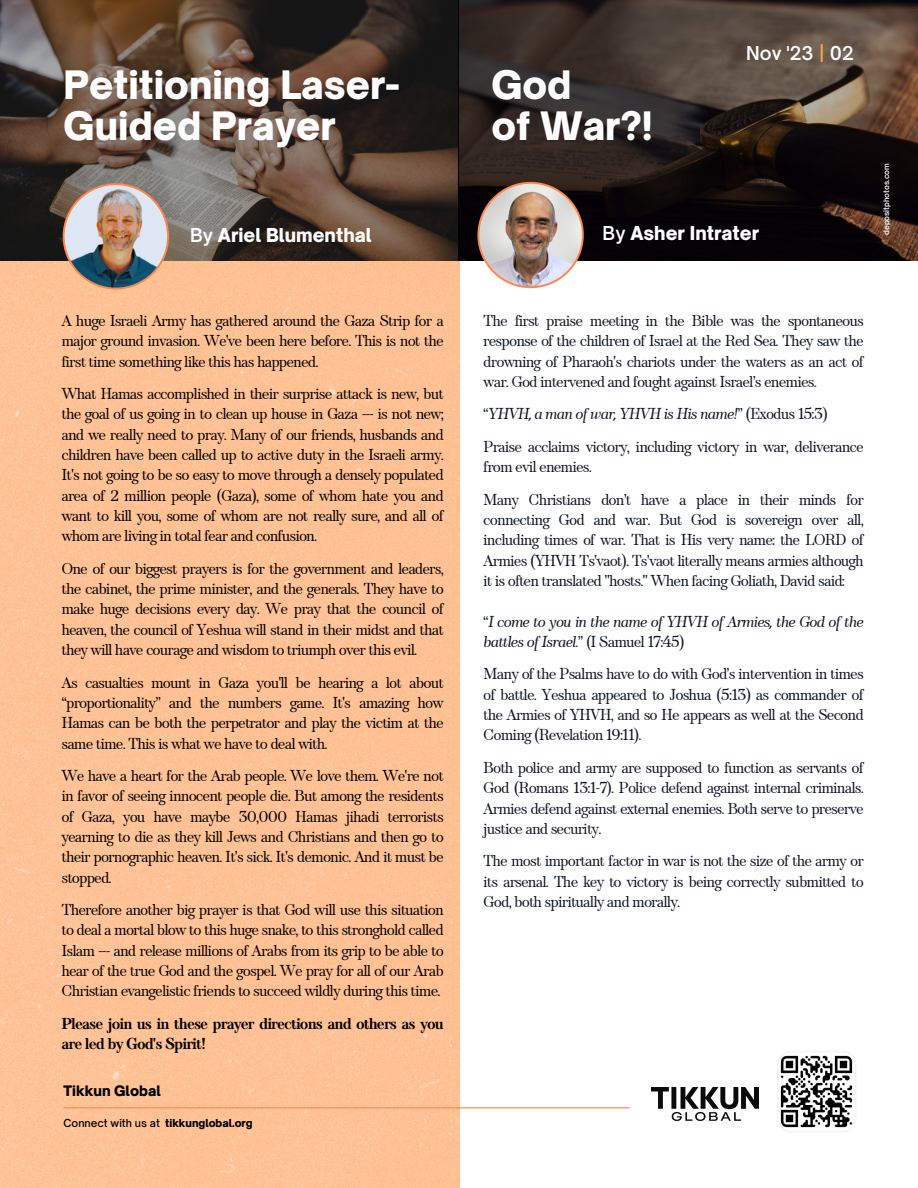
<style>
.page{position:relative;width:918px;height:1188px;background:#fff}
.page>*{position:absolute;margin:0;border:0;box-sizing:border-box;transform-origin:0 0}
.t1{font:900 37.5px/40.5px "Open Sauce One";color:#fff}
.t2{font:900 18.3px "Open Sauce One";color:#fff}
.t3{font:600 18.3px "Open Sauce One";color:#fff}
.t4{font:15.75px/20.2px "TT Barrels";letter-spacing:-.06em;color:#000;text-align:justify}
.t5{font:15.75px/20.2px "TT Barrels";letter-spacing:-.06em;color:#0c1524;text-align:justify}
.t6{font:italic 15.75px/20.2px "TT Barrels";letter-spacing:-.06em;color:#0c1524}
.t7{font:700 15.75px/20.2px "TT Barrels";letter-spacing:-.06em;color:#000}
.t8{font:900 13.8px "Open Sauce One";color:#000}
.t9{font:900 10.5px "Open Sauce One";color:#000}
.t10{font:500 10.5px "Open Sauce One";color:#000}
.t11{font:600 7.5px "Open Sauce One";color:#fff}
.s1{font-weight:600}
.s2{color:#f6aa3f}
.s3{font-style:normal}
</style>
<div class="page">
<img style="left:0;top:261px;width:460px;height:927px">
<img style="left:0;top:0;width:918px;height:261px">
<img style="left:651px;top:1088px;width:107px;height:32px">
<hr style="left:64px;top:1107px;width:566px;height:1px;background:#ff864a">
<svg style="left:777px;top:1051px;width:79px;height:82px"></svg>
<img style="left:477px;top:182px;width:107px;height:106px">
<img style="left:63px;top:183px;width:106px;height:107px">
<p class="t1" style="left:64px;top:65px;width:338px">Petitioning Laser-<br>Guided Prayer</p>
<p class="t2" style="left:190px;top:223px;width:183px"><span class="s1">By</span> Ariel Blumenthal</p>
<p class="t4" style="left:61px;top:311px;width:384px">A huge Israeli Army has gathered around the Gaza Strip for a major ground invasion. We've been here before. This is not the first time something like this has happened.</p>
<p class="t4" style="left:61px;top:385px;width:384px">What Hamas accomplished in their surprise attack is new, but the goal of us going in to clean up house in Gaza --- is not new; and we really need to pray. Many of our friends, husbands and children have been called up to active duty in the Israeli army.<br>It's not going to be so easy to move through a densely populated area of 2 million people (Gaza), some of whom hate you and want to kill you, some of whom are not really sure, and all of whom are living in total fear and confusion.</p>
<p class="t4" style="left:61px;top:559px;width:384px">One of our biggest prayers is for the government and leaders, the cabinet, the prime minister, and the generals. They have to make huge decisions every day. We pray that the council of heaven, the council of Yeshua will stand in their midst and that they will have courage and wisdom to triumph over this evil.</p>
<p class="t4" style="left:61px;top:673px;width:384px">As casualties mount in Gaza you'll be hearing a lot about “proportionality” and the numbers game. It's amazing how Hamas can be both the perpetrator and play the victim at the same time. This is what we have to deal with.</p>
<p class="t4" style="left:61px;top:766px;width:384px">We have a heart for the Arab people. We love them. We're not in favor of seeing innocent people die. But among the residents of Gaza, you have maybe 30,000 Hamas jihadi terrorists yearning to die as they kill Jews and Christians and then go to their pornographic heaven. It's sick. It's demonic. And it must be stopped.</p>
<p class="t4" style="left:61px;top:901px;width:384px">Therefore another big prayer is that God will use this situation to deal a mortal blow to this huge snake, to this stronghold called Islam --- and release millions of Arabs from its grip to be able to hear of the true God and the gospel. We pray for all of our Arab Christian evangelistic friends to succeed wildly during this time.</p>
<p class="t7" style="left:61px;top:1014px;width:384px">Please join us in these prayer directions and others as you are led by God's Spirit!</p>
<p class="t8" style="left:64px;top:1082px;width:99px">Tikkun Global</p>
<p class="t10" style="left:64px;top:1116px;width:98px">Connect with us at</p>
<p class="t9" style="left:165px;top:1116px;width:89px">tikkunglobal.org</p>
<p class="t1" style="left:491px;top:65px;width:82px">God</p>
<p class="t1" style="left:491px;top:105px;width:163px">of War?!</p>
<p class="t3" style="left:746px;top:42px;width:109px">Nov '23 <span class="s2">|</span> 02</p>
<p class="t2" style="left:603px;top:222px;width:158px"><span class="s1">By</span> Asher Intrater</p>
<p class="t11" style="left:882px;top:235px;width:73px;rotate:-90deg">depositphotos.com</p>
<p class="t5" style="left:483px;top:311px;width:382px">The first praise meeting in the Bible was the spontaneous response of the children of Israel at the Red Sea. They saw the drowning of Pharaoh's chariots under the waters as an act of war. God intervened and fought against Israel’s enemies.</p>
<p class="t6" style="left:483px;top:405px;width:346px"><span class="s3">“</span>YHVH, a man of war, YHVH is His name!<span class="s3">” (Exodus 15:3)</span></p>
<p class="t5" style="left:483px;top:437px;width:382px">Praise acclaims victory, including victory in war, deliverance from evil enemies.</p>
<p class="t5" style="left:483px;top:490px;width:382px">Many Christians don’t have a place in their minds for connecting God and war. But God is sovereign over all, including times of war. That is His very name: the LORD of Armies (YHVH Ts'vaot). Ts'vaot literally means armies although it is often translated "hosts." When facing Goliath, David said:</p>
<p class="t6" style="left:483px;top:612px;width:382px"><span class="s3">“</span>I come to you in the name of YHVH of Armies, the God of the battles of Israel.<span class="s3">” (I Samuel 17:45)</span></p>
<p class="t5" style="left:483px;top:665px;width:382px">Many of the Psalms have to do with God’s intervention in times of battle. Yeshua appeared to Joshua (5:13) as commander of the Armies of YHVH, and so He appears as well at the Second Coming (Revelation 19:11).</p>
<p class="t5" style="left:483px;top:758px;width:382px">Both police and army are supposed to function as servants of God (Romans 13:1-7). Police defend against internal criminals.<br>Armies defend against external enemies. Both serve to preserve justice and security.</p>
<p class="t5" style="left:483px;top:852px;width:382px">The most important factor in war is not the size of the army or its arsenal. The key to victory is being correctly submitted to God, both spiritually and morally.</p>
</div>
